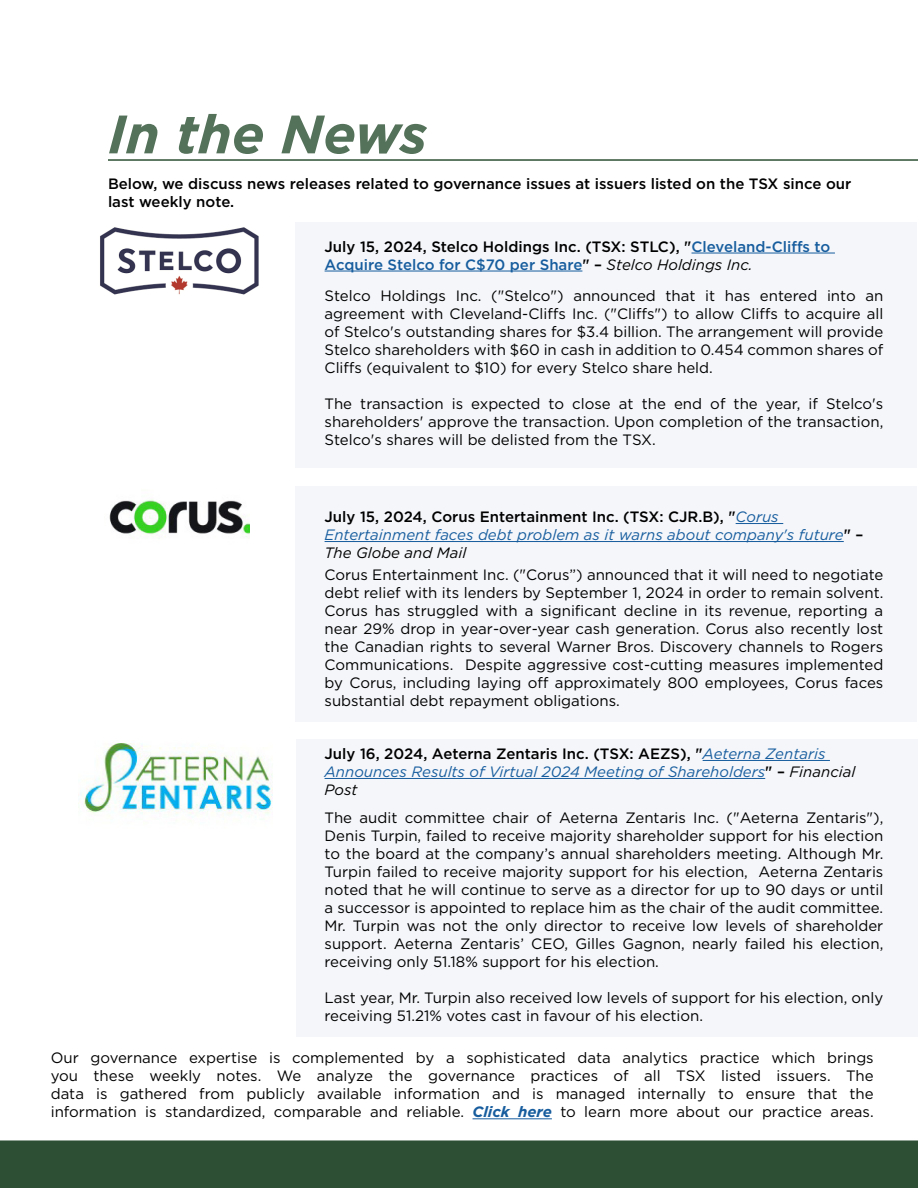
<style>
.page{position:relative;width:918px;height:1188px;background:#fff}
.page>*{position:absolute;margin:0;border:0;box-sizing:border-box;transform-origin:0 0}
.Header_Left{font:italic 700 54px "Gotham";color:#547159}
.Header_Left-2{font:15px/18px "Gotham";color:#000;text-align:justify}
.Header_Left-3{font:italic 15px/18px "Gotham";color:#175d9e}
.Header_Left-4{font:500 15px/18px "Gotham";color:#175d9e}
.Header_Left-5{font:500 15px "Gotham";color:#000}
.s1{color:#000}
.s2{font-weight:400;font-style:italic;color:#000}
.s3{font-weight:500;font-style:normal;color:#000}
.s4{font-weight:700;font-style:italic;color:#175d9e}
</style>
<div class="page">
<div style="left:1px;top:1141px;width:917px;height:46px;background:#2d5035"></div>
<div style="left:0;top:1140px;width:918px;height:48px;border:2px solid #2d5035"></div>
<hr style="left:108px;top:159px;width:810px;height:2px;background:#2d5035">
<div style="left:295px;top:486px;width:622px;height:236px;background:#f3f5fa"></div>
<div style="left:295px;top:222px;width:622px;height:246px;background:#f3f5fa"></div>
<hr style="left:473px;top:1118px;width:79px;height:1px;background:#175d9e">
<div style="left:296px;top:740px;width:622px;height:297px;background:#f3f5fa"></div>
<hr style="left:692px;top:253px;width:143px;height:1px;background:#175d9e">
<hr style="left:325px;top:271px;width:257px;height:1px;background:#175d9e">
<hr style="left:736px;top:523px;width:47px;height:1px;background:#175d9e">
<hr style="left:325px;top:541px;width:519px;height:1px;background:#175d9e">
<hr style="left:703px;top:760px;width:127px;height:1px;background:#175d9e">
<hr style="left:325px;top:778px;width:440px;height:1px;background:#175d9e">
<img style="left:100px;top:227px;width:159px;height:68px">
<img style="left:109px;top:499px;width:140px;height:40px">
<img style="left:80px;top:743px;width:193px;height:77px">
<p class="Header_Left" style="left:108px;top:98px;width:321px">In the News</p>
<p class="Header_Left-5" style="left:108px;top:174px;width:745px">Below, we discuss news releases related to governance issues at issuers listed on the TSX since our</p>
<p class="Header_Left-5" style="left:108px;top:192px;width:128px">last weekly note.</p>
<p class="Header_Left-4" style="left:325px;top:237px;width:507px"><span class="s1">July 15, 2024, Stelco Holdings Inc. (TSX: STLC), "</span>Cleveland-Cliffs to<br>Acquire Stelco for C$70 per Share<span class="s1">" –</span> <span class="s2">Stelco Holdings Inc.</span></p>
<p class="Header_Left-2" style="left:325px;top:287px;width:560px">Stelco Holdings Inc. ("Stelco") announced that it has entered into an agreement with Cleveland-Cliffs Inc. ("Cliffs") to allow Cliffs to acquire all of Stelco's outstanding shares for $3.4 billion. The arrangement will provide Stelco shareholders with $60 in cash in addition to 0.454 common shares of Cliffs (equivalent to $10) for every Stelco share held.</p>
<p class="Header_Left-2" style="left:325px;top:395px;width:560px">The transaction is expected to close at the end of the year, if Stelco's shareholders' approve the transaction. Upon completion of the transaction, Stelco's shares will be delisted from the TSX.</p>
<p class="Header_Left-3" style="left:325px;top:507px;width:540px"><span class="s3">July 15, 2024, Corus Entertainment Inc. (TSX: CJR.B), "</span>Corus<br>Entertainment faces debt problem as it warns about company's future<span class="s3">" –<br></span><span class="s1">The Globe and Mail</span></p>
<p class="Header_Left-2" style="left:325px;top:566px;width:560px">Corus Entertainment Inc. ("Corus”) announced that it will need to negotiate debt relief with its lenders by September 1, 2024 in order to remain solvent.<br>Corus has struggled with a significant decline in its revenue, reporting a near 29% drop in year-over-year cash generation. Corus also recently lost the Canadian rights to several Warner Bros. Discovery channels to Rogers Communications. Despite aggressive cost-cutting measures implemented by Corus, including laying off approximately 800 employees, Corus faces substantial debt repayment obligations.</p>
<p class="Header_Left-3" style="left:325px;top:744px;width:532px"><span class="s3">July 16, 2024, Aeterna Zentaris Inc. (TSX: AEZS), "</span>Aeterna Zentaris<br>Announces Results of Virtual 2024 Meeting of Shareholders<span class="s3">" –</span> <span class="s1">Financial<br>Post</span></p>
<p class="Header_Left-2" style="left:325px;top:808px;width:560px">The audit committee chair of Aeterna Zentaris Inc. ("Aeterna Zentaris"), Denis Turpin, failed to receive majority shareholder support for his election to the board at the company’s annual shareholders meeting. Although Mr.<br>Turpin failed to receive majority support for his election, Aeterna Zentaris noted that he will continue to serve as a director for up to 90 days or until a successor is appointed to replace him as the chair of the audit committee.<br>Mr. Turpin was not the only director to receive low levels of shareholder support. Aeterna Zentaris’ CEO, Gilles Gagnon, nearly failed his election, receiving only 51.18% support for his election.</p>
<p class="Header_Left-2" style="left:325px;top:988px;width:560px">Last year, Mr. Turpin also received low levels of support for his election, only receiving 51.21% votes cast in favour of his election.</p>
<p class="Header_Left-2" style="left:51px;top:1049px;width:825px">Our governance expertise is complemented by a sophisticated data analytics practice which brings</p>
<p class="Header_Left-2" style="left:51px;top:1067px;width:824px">you these weekly notes. We analyze the governance practices of all TSX listed issuers. The</p>
<p class="Header_Left-2" style="left:51px;top:1085px;width:824px">data is gathered from publicly available information and is managed internally to ensure that the</p>
<p class="Header_Left-2" style="left:51px;top:1103px;width:824px">information is standardized, comparable and reliable. <span class="s4">Click here</span> to learn more about our practice areas.</p>
</div>
